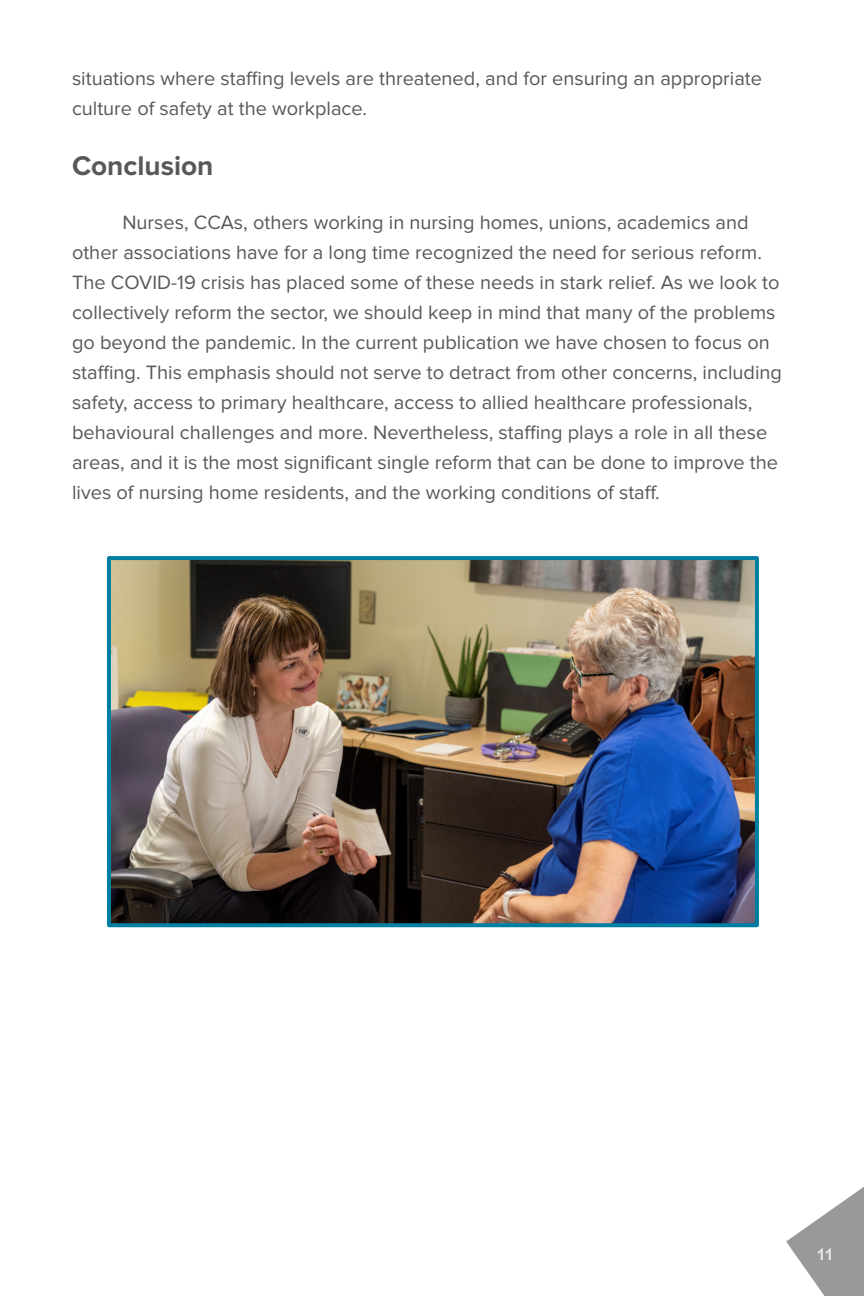
<style>
.page{position:relative;width:864px;height:1296px;background:#fff}
.page>*{position:absolute;margin:0;border:0;box-sizing:border-box;transform-origin:0 0}
.t1{font:700 28px "Proxima Nova";color:#5a5758}
.t2{font:20px/30px "Proxima Nova";color:#5a5758}
.t3{font:700 16px "Arial";color:#e7e8e9}
</style>
<div class="page">
<svg style="left:786px;top:1187px;width:78px;height:109px"></svg>
<img style="left:112px;top:561px;width:642px;height:361px">
<div style="left:107px;top:556px;width:652px;height:371px;border:4px solid #007fa3"></div>
<p class="t2" style="left:72px;top:65px;width:692px">situations where staffing levels are threatened, and for ensuring an appropriate culture of safety at the workplace.</p>
<h1 class="t1" style="left:72px;top:153px;width:143px">Conclusion</h1>
<p class="t2" style="left:72px;top:209px;width:712px;text-indent:50px">Nurses, CCAs, others working in nursing homes, unions, academics and other associations have for a long time recognized the need for serious reform.<br>The COVID-19 crisis has placed some of these needs in stark relief. As we look to collectively reform the sector, we should keep in mind that many of the problems go beyond the pandemic. In the current publication we have chosen to focus on staffing. This emphasis should not serve to detract from other concerns, including safety, access to primary healthcare, access to allied healthcare professionals, behavioural challenges and more. Nevertheless, staffing plays a role in all these areas, and it is the most significant single reform that can be done to improve the lives of nursing home residents, and the working conditions of staff.</p>
<p class="t3" style="left:817px;top:1248px;width:18px">11</p>
</div>
